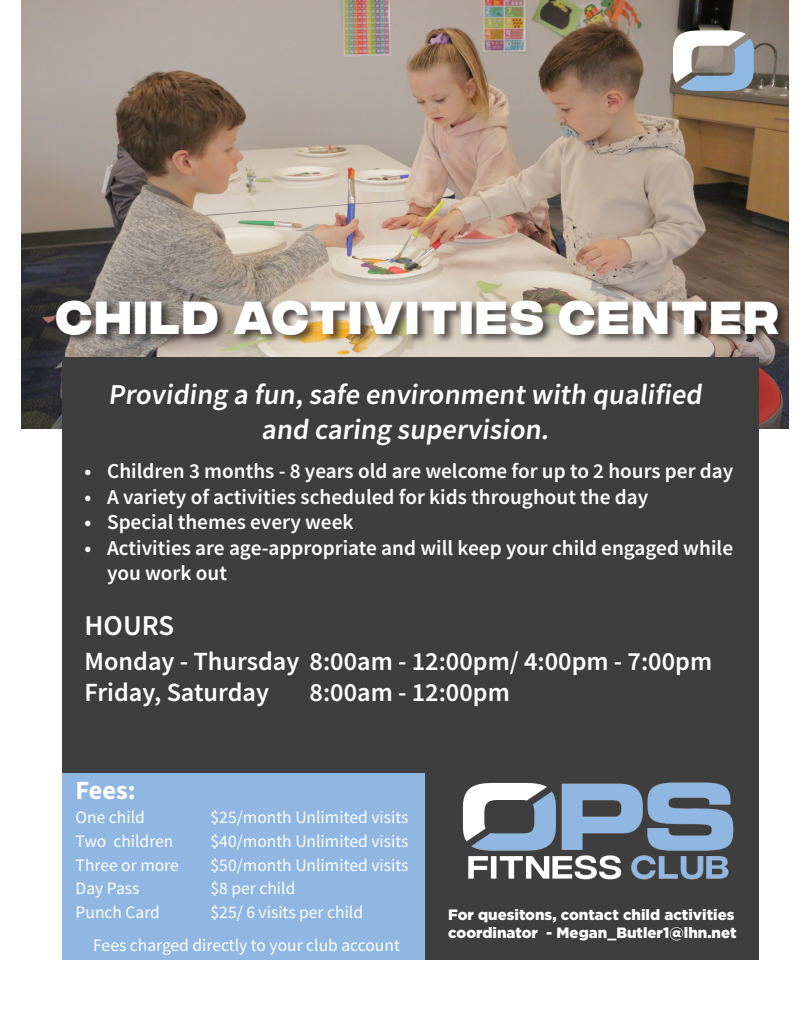
<style>
.page{position:relative;width:810px;height:1035px;background:#fff}
.page>*{position:absolute;margin:0;border:0;box-sizing:border-box;transform-origin:0 0}
.t1{font:700 46.25px "Integral CF";letter-spacing:.05em;color:#fff}
.t2{font:600 28.75px/34.5px "Source Sans Pro";color:#fff;text-align:center}
.t3{font:600 26.25px "Source Sans Pro";color:#fff}
.Paragraph_Style_1{font:700 26.25px "Source Sans Pro";color:#fff}
.t4{font:600 21.25px/25.5px "Source Sans Pro";color:#fff}
.Paragraph_Style_1-2{font:17.5px "Source Sans Pro";color:#fff}
.t5{font:900 15px/18px "Gotham";color:#fff}
</style>
<div class="page">
<img style="left:22px;top:0;width:766px;height:428px">
<svg style="left:673px;top:31px;width:81px;height:60px"></svg>
<div style="left:63px;top:357px;width:696px;height:603px;background:#3e3e3e"></div>
<div style="left:63px;top:774px;width:362px;height:186px;background:#90b7e1"></div>
<div style="left:55px;top:298px;width:735px;height:48px;background:#231f20;opacity:.75"></div>
<img style="left:462px;top:782px;width:272px;height:98px">
<p class="t1" style="left:56px;top:291px;width:726px">CHILD ACTIVITIES CENTER</p>
<p class="t2" style="left:108px;top:377px;width:600px">Providing a fun,safe environment with qualified and caring supervision.</p>
<p class="t4" style="left:85px;top:458px;width:650px">• Children 3 months - 8 years old are welcome for up to 2 hours per day</p>
<p class="t4" style="left:85px;top:484px;width:565px">• A variety of activities scheduled for kids throughout the day</p>
<p class="t4" style="left:85px;top:509px;width:270px">• Special themes every week</p>
<p class="t4" style="left:107px;top:535px;width:628px;text-indent:-22px">• Activities are age-appropriate and will keep your child engaged while you work out</p>
<p class="t2" style="left:85px;top:608px;width:91px">HOURS</p>
<p class="t3" style="left:85px;top:644px;width:629px">Monday - Thursday 8:00am - 12:00pm/ 4:00pm - 7:00pm</p>
<p class="t3" style="left:85px;top:675px;width:186px">Friday, Saturday</p>
<p class="t3" style="left:310px;top:675px;width:202px">8:00am - 12:00pm</p>
<p class="Paragraph_Style_1" style="left:76px;top:773px;width:61px">Fees:</p>
<p class="Paragraph_Style_1-2" style="left:76px;top:806px;width:71px">One child</p>
<p class="Paragraph_Style_1-2" style="left:211px;top:806px;width:199px">$25/month Unlimited visits</p>
<p class="Paragraph_Style_1-2" style="left:76px;top:830px;width:99px">Two children</p>
<p class="Paragraph_Style_1-2" style="left:211px;top:830px;width:199px">$40/month Unlimited visits</p>
<p class="Paragraph_Style_1-2" style="left:76px;top:854px;width:105px">Three or more</p>
<p class="Paragraph_Style_1-2" style="left:211px;top:854px;width:199px">$50/month Unlimited visits</p>
<p class="Paragraph_Style_1-2" style="left:76px;top:878px;width:65px">Day Pass</p>
<p class="Paragraph_Style_1-2" style="left:211px;top:878px;width:86px">$8 per child</p>
<p class="Paragraph_Style_1-2" style="left:76px;top:901px;width:86px">Punch Card</p>
<p class="Paragraph_Style_1-2" style="left:211px;top:901px;width:154px">$25/ 6 visits per child</p>
<p class="Paragraph_Style_1-2" style="left:93px;top:934px;width:308px">Fees charged directly to your club account</p>
<p class="t5" style="left:448px;top:906px;width:290px">For quesitons, contact child activities coordinator - Megan_Butler1@lhn.net</p>
</div>
